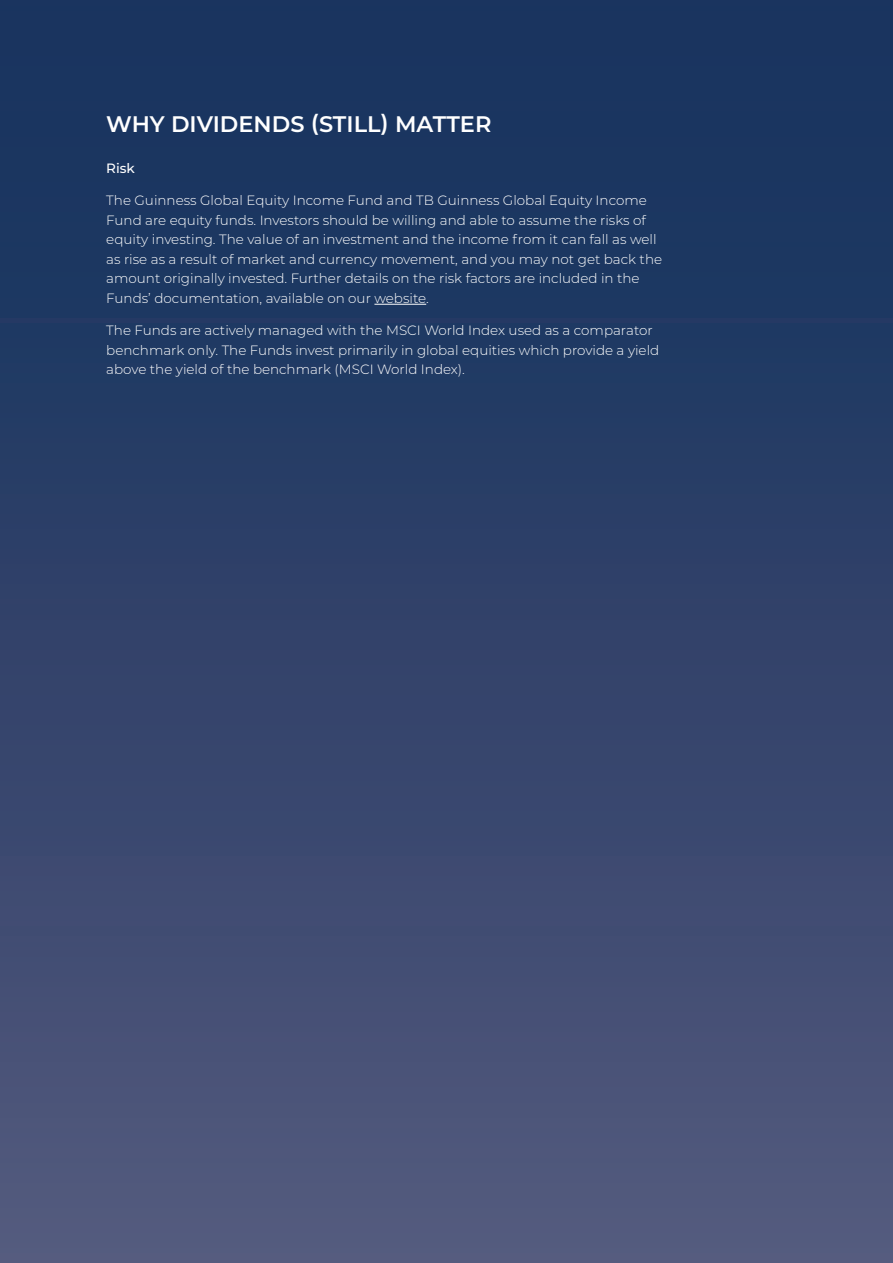
<style>
.page{position:relative;width:893px;height:1263px;background:#fff}
.page>*{position:absolute;margin:0;border:0;box-sizing:border-box;transform-origin:0 0}
.t1{font:600 22.5px "Montserrat";color:#fff}
.t2{font:300 13.5px/19.5px "Montserrat";color:#fff}
.t3{font:500 13.5px "Montserrat";color:#fff}
</style>
<div class="page">
<div style="left:0;top:0;width:893px;height:1262px;background:linear-gradient(to bottom,#112f5b,#52587c)"></div>
<hr style="left:374px;top:304px;width:52px;height:1px;background:#fff">
<p class="t1" style="left:106px;top:108px;width:387px">WHY DIVIDENDS (STILL) MATTER</p>
<p class="t3" style="left:106px;top:159px;width:30px">Risk</p>
<p class="t2" style="left:106px;top:190px;width:557px">The Guinness Global Equity Income Fund and TB Guinness Global Equity Income Fund are equity funds. Investors should be willing and able to assume the risks of equity investing. The value of an investment and the income from it can fall as well as rise as a result of market and currency movement, and you may not get back the amount originally invested. Further details on the risk factors are included in the Funds’ documentation, available on our website.</p>
<p class="t2" style="left:106px;top:320px;width:554px">The Funds are actively managed with the MSCI World Index used as a comparator benchmark only. The Funds invest primarily in global equities which provide a yield above the yield of the benchmark (MSCI World Index).</p>
</div>
